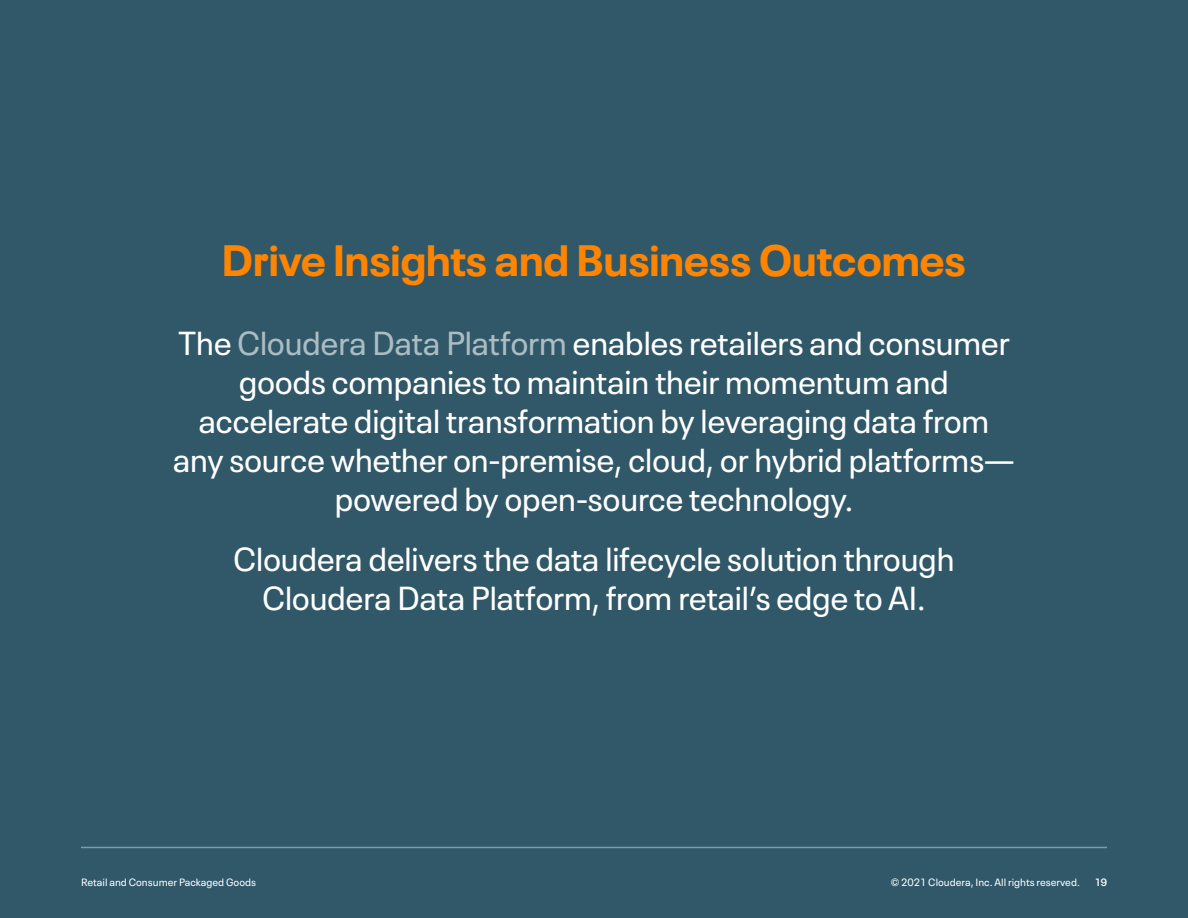
<style>
.page{position:relative;width:1188px;height:918px;background:#305868}
.page>*{position:absolute;margin:0;border:0;box-sizing:border-box;transform-origin:0 0}
.t1{font:700 43.5px "Neue Plak";color:#ff8400}
.t2{font:33px/39px "Neue Plak Text";letter-spacing:-.02em;color:#fff;text-align:center}
.t3{font:10.5px "Neue Plak Text";color:#fff}
.t4{font:600 10.5px "Neue Plak Text";color:#fff}
.s1{color:#acbcc3}
</style>
<div class="page">
<hr style="left:81px;top:847px;width:1026px;height:1px;background:#fff">
<h1 class="t1" style="left:222px;top:226px;width:745px">Drive Insights and Business Outcomes</h1>
<p class="t2" style="left:173px;top:321px;width:844px">The <span class="s1">Cloudera Data Platform</span> enables retailers and consumer goods companies to maintain their momentum and accelerate digital transformation by leveraging data from any source whether on-premise, cloud, or hybrid platforms— powered by open-source technology.</p>
<p class="t2" style="left:233px;top:536px;width:723px">Cloudera delivers the data lifecycle solution through<br>Cloudera Data Platform, from retail’s edge to AI.</p>
<p class="t3" style="left:81px;top:874px;width:177px">Retail and Consumer Packaged Goods</p>
<p class="t3" style="left:891px;top:874px;width:191px">© 2021 Cloudera, Inc. All rights reserved.</p>
<p class="t4" style="left:1095px;top:874px;width:14px">19</p>
</div>
